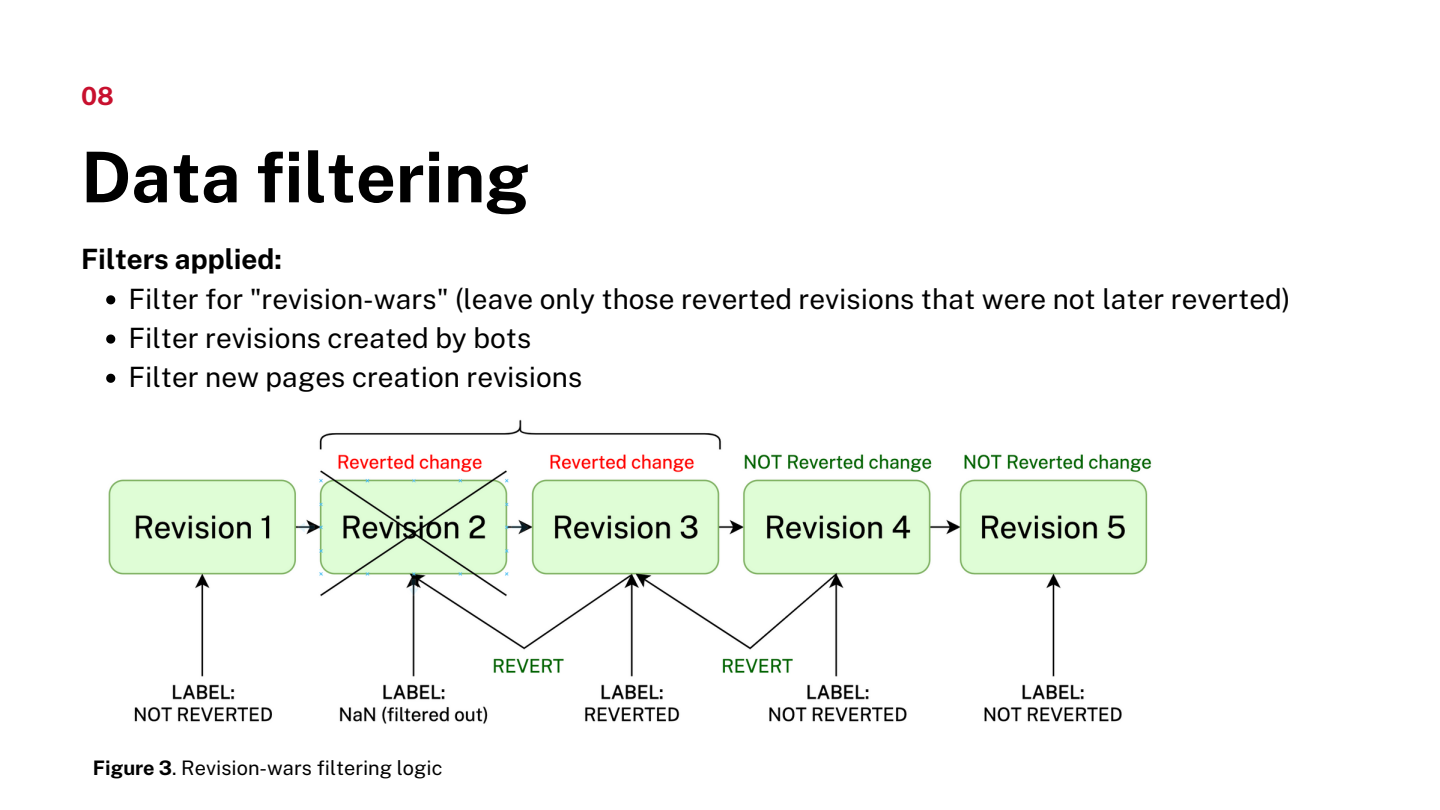
<style>
.page{position:relative;width:1440px;height:810px;background:#fff}
.page>*{position:absolute;margin:0;border:0;box-sizing:border-box;transform-origin:0 0}
.t1{font:700 70px "Public Sans";color:#000}
.t2{font:28px "Public Sans";color:#000}
.t3{font:700 28px "Public Sans";color:#000}
.t4{font:700 25px "Public Sans";color:#c8102e}
.t5{font:20px "Public Sans";color:#000}
.s1{font-weight:700}
</style>
<div class="page">
<img style="left:108px;top:419px;width:1044px;height:305px">
<svg style="left:106px;top:295px;width:9px;height:9px"></svg>
<svg style="left:106px;top:335px;width:9px;height:9px"></svg>
<svg style="left:106px;top:374px;width:9px;height:9px"></svg>
<p class="t4" style="left:81px;top:81px;width:34px">08</p>
<p class="t1" style="left:81px;top:136px;width:450px">Data filtering</p>
<p class="t3" style="left:81px;top:243px;width:203px">Filters applied:</p>
<p class="t2" style="left:129px;top:282px;width:1163px">Filter for "revision-wars" (leave only those reverted revisions that were not later reverted)</p>
<p class="t2" style="left:129px;top:321px;width:404px">Filter revisions created by bots</p>
<p class="t2" style="left:129px;top:360px;width:455px">Filter new pages creation revisions</p>
<p class="t5" style="left:93px;top:756px;width:351px"><span class="s1">Figure 3</span>. Revision-wars filtering logic</p>
</div>
